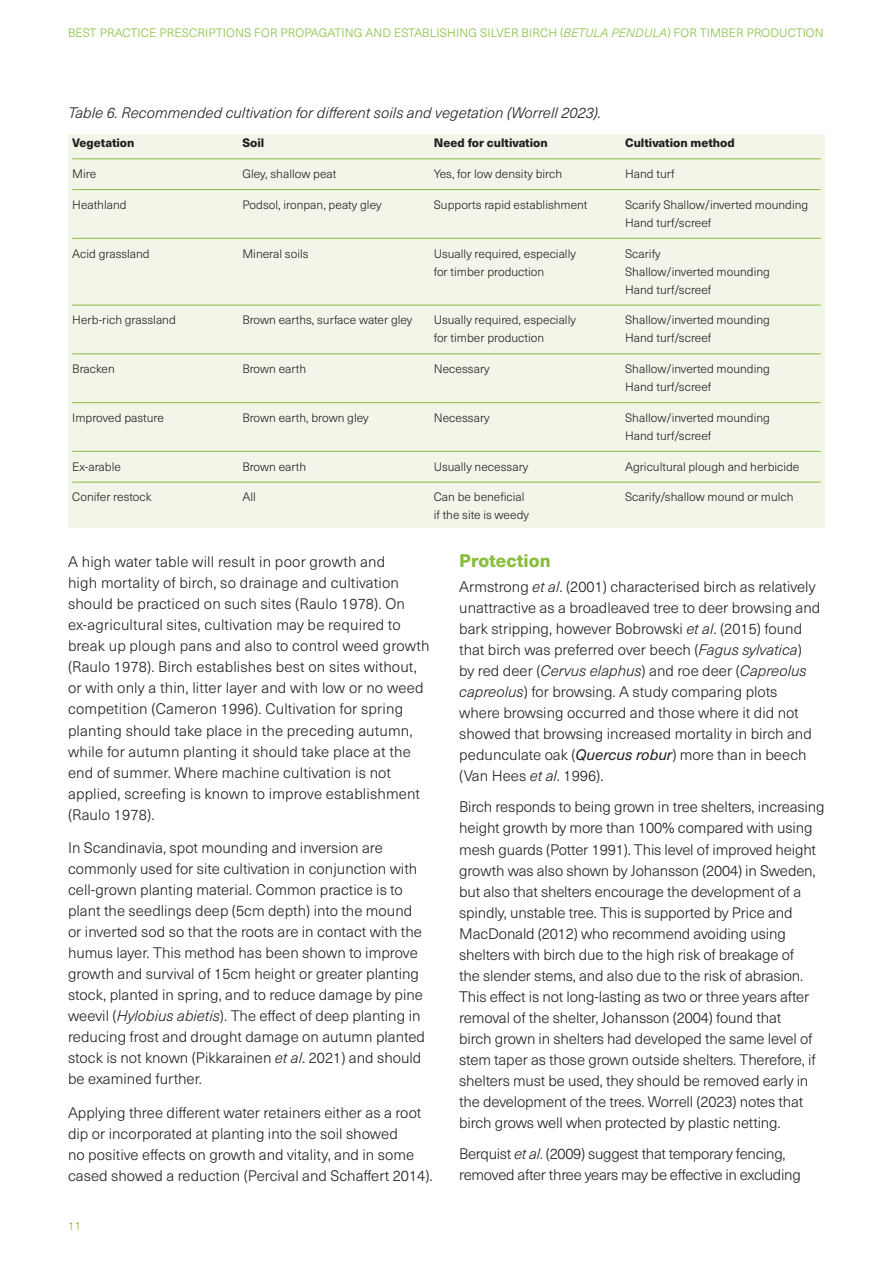
<style>
.page{position:relative;width:893px;height:1263px;background:#fff}
.page>*{position:absolute;margin:0;border:0;box-sizing:border-box;transform-origin:0 0}
.t1{font:800 18px "Neue Haas Unica W1 G";color:#89be3f}
.t2{font:300 15px/21px "Neue Haas Unica W1 G";color:#231f20}
.t3{font:300 15px/21px "Neue Haas Unica W1 G";letter-spacing:-.02em;color:#231f20}
.t4{font:italic 300 15px "Neue Haas Unica W1 G";color:#231f20}
.t5{font:300 12px "Neue Haas Unica W1 G";color:#231f20}
.t6{font:300 12px "Neue Haas Unica W1 G";letter-spacing:.01em;color:#89be3f}
.t7{font:800 12px "Neue Haas Unica W1 G";color:#231f20}
.s1{font-style:italic}
.s2{font-weight:400;font-style:italic}
</style>
<div class="page">
<div style="left:68px;top:134px;width:757px;height:393px;background:#f1f6e8"></div>
<hr style="left:72px;top:159px;width:749px;height:1px;background:#89be3f">
<hr style="left:72px;top:189px;width:749px;height:1px;background:#89be3f">
<hr style="left:72px;top:238px;width:749px;height:1px;background:#89be3f">
<hr style="left:72px;top:305px;width:749px;height:1px;background:#89be3f">
<hr style="left:72px;top:354px;width:749px;height:1px;background:#89be3f">
<hr style="left:72px;top:402px;width:749px;height:1px;background:#89be3f">
<hr style="left:72px;top:451px;width:749px;height:1px;background:#89be3f">
<hr style="left:72px;top:482px;width:749px;height:1px;background:#89be3f">
<p class="t6" style="left:68px;top:24px;width:757px">BEST PRACTICE PRESCRIPTIONS FOR PROPAGATING AND ESTABLISHING SILVER BIRCH (<span class="s1">BETULA PENDULA</span>) FOR TIMBER PRODUCTION</p>
<p class="t4" style="left:68px;top:102px;width:535px">Table 6. Recommended cultivation for different soils and vegetation (Worrell 2023).</p>
<p class="t7" style="left:72px;top:134px;width:64px">Vegetation</p>
<p class="t7" style="left:242px;top:134px;width:23px">Soil</p>
<p class="t7" style="left:434px;top:134px;width:116px">Need for cultivation</p>
<p class="t7" style="left:625px;top:134px;width:111px">Cultivation method</p>
<p class="t5" style="left:72px;top:165px;width:25px">Mire</p>
<p class="t5" style="left:242px;top:165px;width:95px">Gley, shallow peat</p>
<p class="t5" style="left:434px;top:165px;width:130px">Yes, for low density birch</p>
<p class="t5" style="left:625px;top:165px;width:51px">Hand turf</p>
<p class="t5" style="left:72px;top:196px;width:56px">Heathland</p>
<p class="t5" style="left:242px;top:196px;width:141px">Podsol, ironpan, peaty gley</p>
<p class="t5" style="left:434px;top:196px;width:155px">Supports rapid establishment</p>
<p class="t5" style="left:625px;top:196px;width:185px">Scarify Shallow/inverted mounding</p>
<p class="t5" style="left:625px;top:214px;width:88px">Hand turf/screef</p>
<p class="t5" style="left:72px;top:245px;width:79px">Acid grassland</p>
<p class="t5" style="left:242px;top:245px;width:68px">Mineral soils</p>
<p class="t5" style="left:434px;top:245px;width:144px">Usually required, especially</p>
<p class="t5" style="left:625px;top:245px;width:37px">Scarify</p>
<p class="t5" style="left:434px;top:263px;width:112px">for timber production</p>
<p class="t5" style="left:625px;top:263px;width:146px">Shallow/inverted mounding</p>
<p class="t5" style="left:625px;top:281px;width:88px">Hand turf/screef</p>
<p class="t5" style="left:72px;top:311px;width:105px">Herb-rich grassland</p>
<p class="t5" style="left:242px;top:311px;width:172px">Brown earths, surface water gley</p>
<p class="t5" style="left:434px;top:311px;width:144px">Usually required, especially</p>
<p class="t5" style="left:625px;top:311px;width:146px">Shallow/inverted mounding</p>
<p class="t5" style="left:434px;top:329px;width:112px">for timber production</p>
<p class="t5" style="left:625px;top:329px;width:88px">Hand turf/screef</p>
<p class="t5" style="left:72px;top:360px;width:44px">Bracken</p>
<p class="t5" style="left:242px;top:360px;width:65px">Brown earth</p>
<p class="t5" style="left:434px;top:360px;width:58px">Necessary</p>
<p class="t5" style="left:625px;top:360px;width:146px">Shallow/inverted mounding</p>
<p class="t5" style="left:625px;top:378px;width:88px">Hand turf/screef</p>
<p class="t5" style="left:72px;top:409px;width:93px">Improved pasture</p>
<p class="t5" style="left:242px;top:409px;width:128px">Brown earth, brown gley</p>
<p class="t5" style="left:434px;top:409px;width:58px">Necessary</p>
<p class="t5" style="left:625px;top:409px;width:146px">Shallow/inverted mounding</p>
<p class="t5" style="left:625px;top:427px;width:88px">Hand turf/screef</p>
<p class="t5" style="left:72px;top:458px;width:50px">Ex-arable</p>
<p class="t5" style="left:242px;top:458px;width:65px">Brown earth</p>
<p class="t5" style="left:434px;top:458px;width:96px">Usually necessary</p>
<p class="t5" style="left:625px;top:458px;width:176px">Agricultural plough and herbicide</p>
<p class="t5" style="left:72px;top:488px;width:81px">Conifer restock</p>
<p class="t5" style="left:242px;top:488px;width:15px">All</p>
<p class="t5" style="left:434px;top:488px;width:92px">Can be beneficial</p>
<p class="t5" style="left:625px;top:488px;width:170px">Scarify/shallow mound or mulch</p>
<p class="t5" style="left:434px;top:506px;width:97px">if the site is weedy</p>
<p class="t2" style="left:68px;top:551px;width:363px">A high water table will result in poor growth and<br>high mortality of birch, so drainage and cultivation should be practiced on such sites (Raulo 1978). On ex-agricultural sites, cultivation may be required to break up plough pans and also to control weed growth (Raulo 1978). Birch establishes best on sites without, or with only a thin, litter layer and with low or no weed competition (Cameron 1996). Cultivation for spring planting should take place in the preceding autumn, while for autumn planting it should take place at the end of summer. Where machine cultivation is not applied, screefing is known to improve establishment (Raulo 1978).</p>
<p class="t2" style="left:68px;top:837px;width:359px">In Scandinavia, spot mounding and inversion are commonly used for site cultivation in conjunction with cell-grown planting material. Common practice is to plant the seedlings deep (5cm depth) into the mound or inverted sod so that the roots are in contact with the humus layer. This method has been shown to improve growth and survival of 15cm height or greater planting stock, planted in spring, and to reduce damage by pine weevil (<span class="s1">Hylobius abietis</span>). The effect of deep planting in reducing frost and drought damage on autumn planted stock is not known (Pikkarainen <span class="s1">et al</span>. 2021) and should be examined further.</p>
<p class="t2" style="left:68px;top:1101px;width:366px">Applying three different water retainers either as a root dip or incorporated at planting into the soil showed<br>no positive effects on growth and vitality, and in some cased showed a reduction (Percival and Schaffert 2014).</p>
<p class="t6" style="left:68px;top:1216px;width:15px">11</p>
<p class="t1" style="left:459px;top:546px;width:93px">Protection</p>
<p class="t2" style="left:459px;top:575px;width:363px">Armstrong <span class="s1">et al</span>. (2001) characterised birch as relatively unattractive as a broadleaved tree to deer browsing and bark stripping, however Bobrowski <span class="s1">et al</span>. (2015) found that birch was preferred over beech (<span class="s1">Fagus sylvatica</span>) by red deer (<span class="s1">Cervus elaphus</span>) and roe deer (<span class="s1">Capreolus capreolus</span>) for browsing. A study comparing plots where browsing occurred and those where it did not showed that browsing increased mortality in birch and pedunculate oak (<span class="s2">Quercus robur</span>) more than in beech (Van Hees <span class="s1">et al</span>. 1996).</p>
<p class="t2" style="left:459px;top:796px;width:367px">Birch responds to being grown in tree shelters, increasing height growth by more than 100% compared with using mesh guards (Potter 1991). This level of improved height growth was also shown by Johansson (2004) in Sweden, but also that shelters encourage the development of a spindly, unstable tree. This is supported by Price and MacDonald (2012) who recommend avoiding using shelters with birch due to the high risk of breakage of<br>the slender stems, and also due to the risk of abrasion.<br>This effect is not long-lasting as two or three years after removal of the shelter, Johansson (2004) found that<br>birch grown in shelters had developed the same level of stem taper as those grown outside shelters. Therefore, if shelters must be used, they should be removed early in the development of the trees. Worrell (2023) notes that birch grows well when protected by plastic netting.</p>
<p class="t3" style="left:459px;top:1142px;width:343px">Berquist <span class="s1">et al</span>. (2009) suggest that temporary fencing, removed after three years may be effective in excluding</p>
</div>
